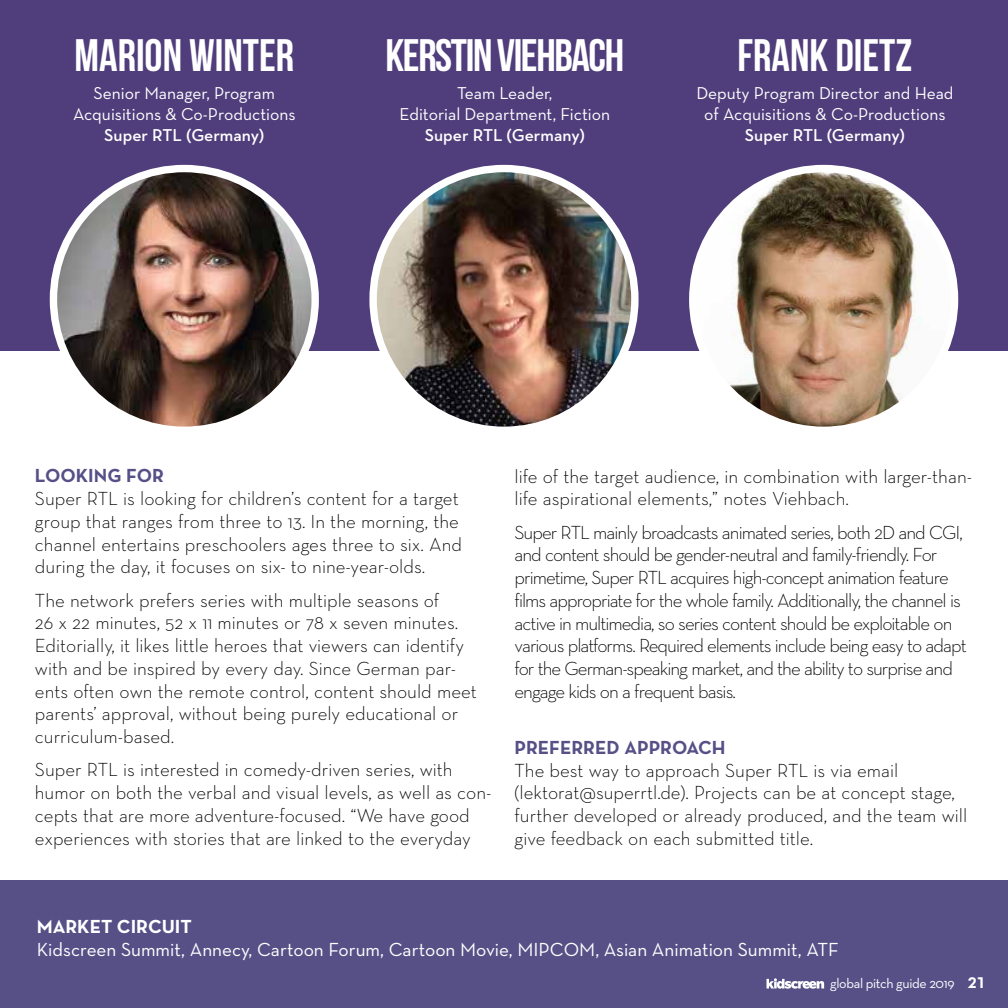
<style>
.page{position:relative;width:1008px;height:1008px;background:#fff}
.page>*{position:absolute;margin:0;border:0;box-sizing:border-box;transform-origin:0 0}
.t1{font:45.5px "Bebas Neue";color:#fff}
.t2{font:45.5px "Bebas Neue";letter-spacing:-.03em;color:#fff}
.t3{font:300 19.25px/22.8px "Neutra Text";color:#000}
.t4{font:300 19.25px/22.8px "Neutra Text";letter-spacing:-.05em;color:#000}
.t5{font:19.25px "Neutra Text";color:#fff}
.t6{font:700 19.25px "Neutra Text";color:#565087}
.t7{font:700 19.25px "Neutra Text";color:#fff}
.t8{font:17.5px/21px "Neutra Text";color:#fff;text-align:center}
.t9{font:600 17.5px "Neutra Text";color:#fff}
.t10{font:14px "Neutra Text";letter-spacing:-.025em;color:#fff}
.s1{font-family:"Neutra Text TF Bold Alt";font-size:15.75px}
</style>
<div class="page">
<div style="left:0;top:880px;width:1008px;height:128px;background:#565087"></div>
<div style="left:0;top:0;width:1008px;height:351px;background:#503d7c"></div>
<svg style="left:767px;top:978px;width:57px;height:11px"></svg>
<img style="left:693px;top:169px;width:262px;height:257px">
<div style="left:689px;top:165px;width:269px;height:269px;border:7px solid #fff;border-radius:50%"></div>
<img style="left:373px;top:169px;width:262px;height:261px;border-radius:131px">
<div style="left:369px;top:165px;width:270px;height:269px;border:7px solid #fff;border-radius:50%"></div>
<img style="left:53px;top:169px;width:262px;height:261px;border-radius:131px">
<div style="left:50px;top:165px;width:269px;height:269px;border:7px solid #fff;border-radius:50%"></div>
<h1 class="t1" style="left:75px;top:31px;width:221px">MARION WINTER</h1>
<p class="t8" style="left:73px;top:83px;width:224px">Senior Manager, Program<br>Acquisitions &amp; Co-Productions</p>
<p class="t9" style="left:104px;top:125px;width:162px">Super RTL (Germany)</p>
<h1 class="t2" style="left:385px;top:31px;width:240px">KERSTIN VIEHBACH</h1>
<p class="t8" style="left:400px;top:83px;width:212px">Team Leader,<br>Editorial Department, Fiction</p>
<p class="t9" style="left:425px;top:125px;width:162px">Super RTL (Germany)</p>
<h1 class="t1" style="left:738px;top:31px;width:176px">FRANK DIETZ</h1>
<p class="t8" style="left:696px;top:83px;width:259px">Deputy Program Director and Head of Acquisitions &amp; Co-Productions</p>
<p class="t9" style="left:745px;top:125px;width:162px">Super RTL (Germany)</p>
<p class="t6" style="left:35px;top:464px;width:24px">LOOKING</p>
<p class="t6" style="left:126px;top:464px;width:13px">FOR</p>
<p class="t3" style="left:35px;top:487px;width:429px">Super RTL is looking for children’s content for a target group that ranges from three to 13. In the morning, the channel entertains preschoolers ages three to six. And during the day, it focuses on six- to nine-year-olds.</p>
<p class="t3" style="left:35px;top:588px;width:443px">The network prefers series with multiple seasons of<br>26 x 22 minutes, 52 x 11 minutes or 78 x seven minutes.<br>Editorially, it likes little heroes that viewers can identify with and be inspired by every day. Since German par&shy;ents often own the remote control, content should meet parents’ approval, without being purely educational or curriculum-based.</p>
<p class="t3" style="left:35px;top:758px;width:458px">Super RTL is interested in comedy-driven series, with humor on both the verbal and visual levels, as well as con&shy;cepts that are more adventure-focused. “We have good experiences with stories that are linked to the everyday</p>
<p class="t3" style="left:514px;top:464px;width:459px">life of the target audience, in combination with larger-than&shy;life aspirational elements,” notes Viehbach.</p>
<p class="t4" style="left:514px;top:520px;width:454px">Super RTL mainly broadcasts animated series, both 2D and CGI, and content should be gender-neutral and family-friendly. For primetime, Super RTL acquires high-concept animation feature films appropriate for the whole family. Additionally, the channel is active in multimedia, so series content should be exploitable on various platforms. Required elements include being easy to adapt for the German-speaking market, and the ability to surprise and engage kids on a frequent basis.</p>
<p class="t6" style="left:514px;top:735px;width:24px">PREFERRED</p>
<p class="t6" style="left:624px;top:735px;width:50px">APPROA</p>
<p class="t6" style="left:698px;top:735px;width:26px">CH</p>
<p class="t3" style="left:514px;top:758px;width:454px">The best way to approach Super RTL is via email (lektorat@superrtl.de). Projects can be at concept stage, further developed or already produced, and the team will give feedback on each submitted title.</p>
<p class="t7" style="left:37px;top:914px;width:157px">MARKET CIRCUIT</p>
<p class="t5" style="left:37px;top:937px;width:804px">Kidscreen Summit, Annecy, Cartoon Forum, Cartoon Movie, MIPCOM, Asian Animation Summit, ATF</p>
<p class="t10" style="left:830px;top:975px;width:157px">global pitch guide 2019 <span class="s1">21</span></p>
</div>
